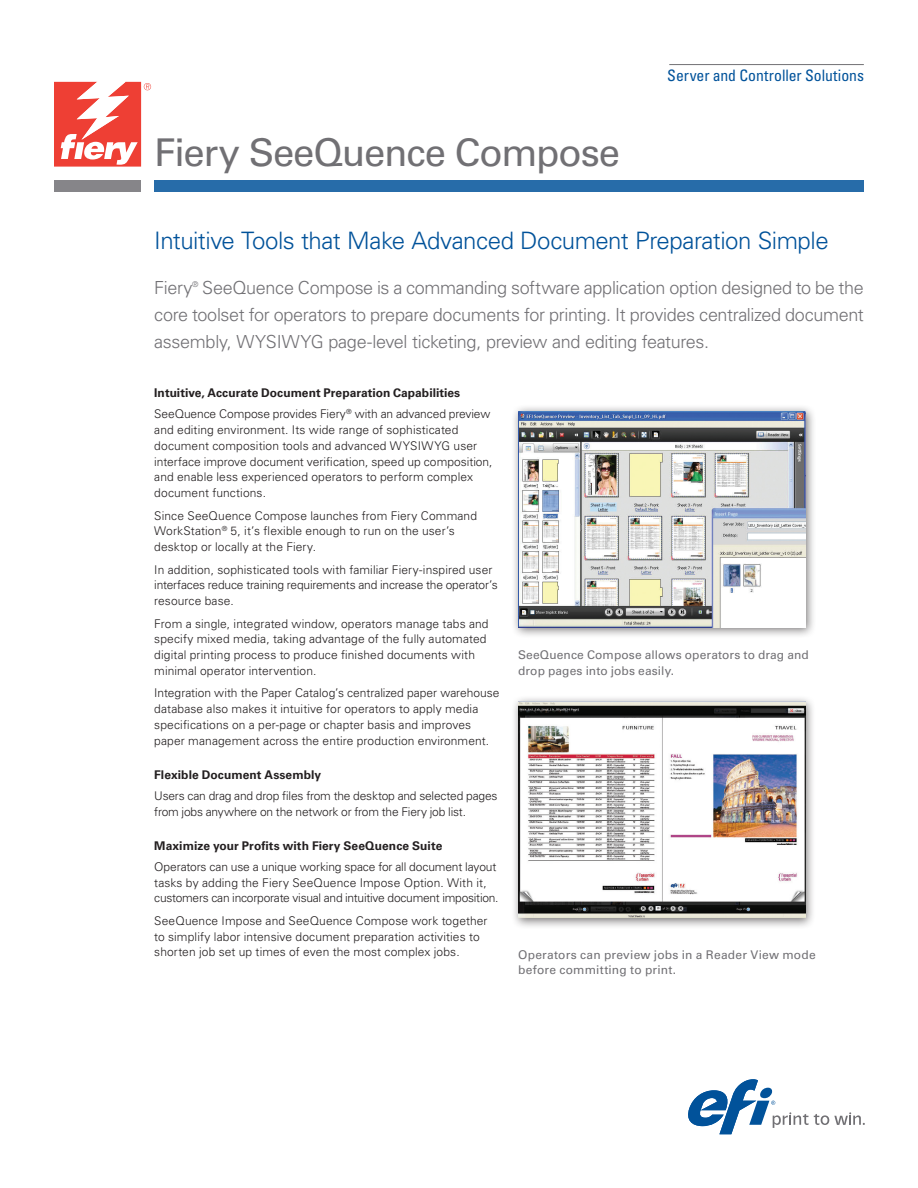
<style>
.page{position:relative;width:918px;height:1188px;background:#fff}
.page>*{position:absolute;margin:0;border:0;box-sizing:border-box;transform-origin:0 0}
.t1{font:38.25px "Univers LT Std";letter-spacing:-.03em;color:#717074}
.t2{font:300 24px "Univers LT Std";letter-spacing:-.02em;color:#01529a}
.t3{font:300 18px/27px "Univers LT Std";letter-spacing:-.02em;color:#717074;text-align:justify}
.t4{font:condensed 15.75px "Univers LT Std";letter-spacing:-.005em;color:#01529a}
.t5{font:300 12px/15.8px "Univers LT Std";letter-spacing:.005em;color:#231f20}
.t6{font:12px/15.8px "Univers LT Std";letter-spacing:.01em;color:#717074}
.t7{font:300 12px/15.8px "Univers LT Std";letter-spacing:-.015em;color:#231f20}
.t8{font:700 12px "Univers LT Std";letter-spacing:.005em;color:#231f20}
.t9{font:300 7.8px "Univers LT Std";color:#717074}
.s1{font-weight:700}
</style>
<div class="page">
<div style="left:154px;top:180px;width:710px;height:12px;background:#276ca9"></div>
<hr style="left:669px;top:64px;width:195px;height:1px;background:#717074">
<div style="left:54px;top:180px;width:87px;height:12px;background:#868589"></div>
<svg style="left:821px;top:1115px;width:8px;height:10px"></svg>
<div style="left:822px;top:1117px;width:6px;height:7px;background:#fff;border-radius:50%"></div>
<svg style="left:834px;top:1112px;width:31px;height:13px"></svg>
<svg style="left:688px;top:1079px;width:131px;height:55px"></svg>
<svg style="left:54px;top:82px;width:97px;height:85px"></svg>
<div style="left:510px;top:404px;width:306px;height:234px;background:#231f20;opacity:.6"></div>
<img style="left:518px;top:411px;width:288px;height:216px">
<div style="left:510px;top:695px;width:305px;height:234px;background:#231f20;opacity:.6"></div>
<img style="left:518px;top:702px;width:287px;height:216px">
<h1 class="t1" style="left:154px;top:130px;width:467px">Fiery SeeQuence Compose</h1>
<h3 class="t4" style="left:667px;top:66px;width:198px">Server and Controller Solutions</h3>
<h2 class="t2" style="left:154px;top:226px;width:676px">Intuitive Tools that Make Advanced Document Preparation Simple</h2>
<h3 class="t3" style="left:154px;top:274px;width:40px">Fiery</h3>
<p class="t9" style="left:192px;top:279px;width:8px">®</p>
<p class="t3" style="left:154px;top:274px;width:711px;text-indent:48px">SeeQuence Compose is a commanding software application option designed to be the core toolset for operators to prepare documents for printing. It provides centralized document assembly, WYSIWYG page-level ticketing, preview and editing features.</p>
<p class="t5" style="left:154px;top:382px;width:338px;line-height:21.1px"><span class="s1">Intuitive, Accurate Document Preparation Capabilities<br></span>SeeQuence Compose provides Fiery<sup>®</sup> with an advanced preview</p>
<p class="t5" style="left:154px;top:422px;width:340px">and editing environment. Its wide range of sophisticated document composition tools and advanced WYSIWYG user interface improve document verification, speed up composition, and enable less experienced operators to perform complex document functions.</p>
<p class="t5" style="left:154px;top:508px;width:324px">Since SeeQuence Compose launches from Fiery Command<br>WorkStation<sup>®</sup> 5, it’s flexible enough to run on the user’s desktop or locally at the Fiery.</p>
<p class="t5" style="left:154px;top:562px;width:345px">In addition, sophisticated tools with familiar Fiery-inspired user interfaces reduce training requirements and increase the operator’s resource base.</p>
<p class="t5" style="left:154px;top:616px;width:336px">From a single, integrated window, operators manage tabs and specify mixed media, taking advantage of the fully automated digital printing process to produce finished documents with minimal operator intervention.</p>
<p class="t5" style="left:154px;top:685px;width:347px">Integration with the Paper Catalog’s centralized paper warehouse database also makes it intuitive for operators to apply media specifications on a per-page or chapter basis and improves paper management across the entire production environment.</p>
<p class="t8" style="left:154px;top:767px;width:169px">Flexible Document Assembly</p>
<p class="t7" style="left:154px;top:788px;width:345px">Users can drag and drop files from the desktop and selected pages from jobs anywhere on the network or from the Fiery job list.</p>
<p class="t8" style="left:154px;top:838px;width:290px">Maximize your Profits with Fiery SeeQuence Suite</p>
<p class="t5" style="left:154px;top:859px;width:346px">Operators can use a unique working space for all document layout tasks by adding the Fiery SeeQuence Impose Option. With it, customers can incorporate visual and intuitive document imposition.</p>
<p class="t5" style="left:154px;top:913px;width:335px">SeeQuence Impose and SeeQuence Compose work together to simplify labor intensive document preparation activities to shorten job set up times of even the most complex jobs.</p>
<p class="t6" style="left:518px;top:647px;width:292px">SeeQuence Compose allows operators to drag and drop pages into jobs easily.</p>
<p class="t6" style="left:518px;top:946px;width:299px">Operators can preview jobs in a Reader View mode before committing to print.</p>
</div>
